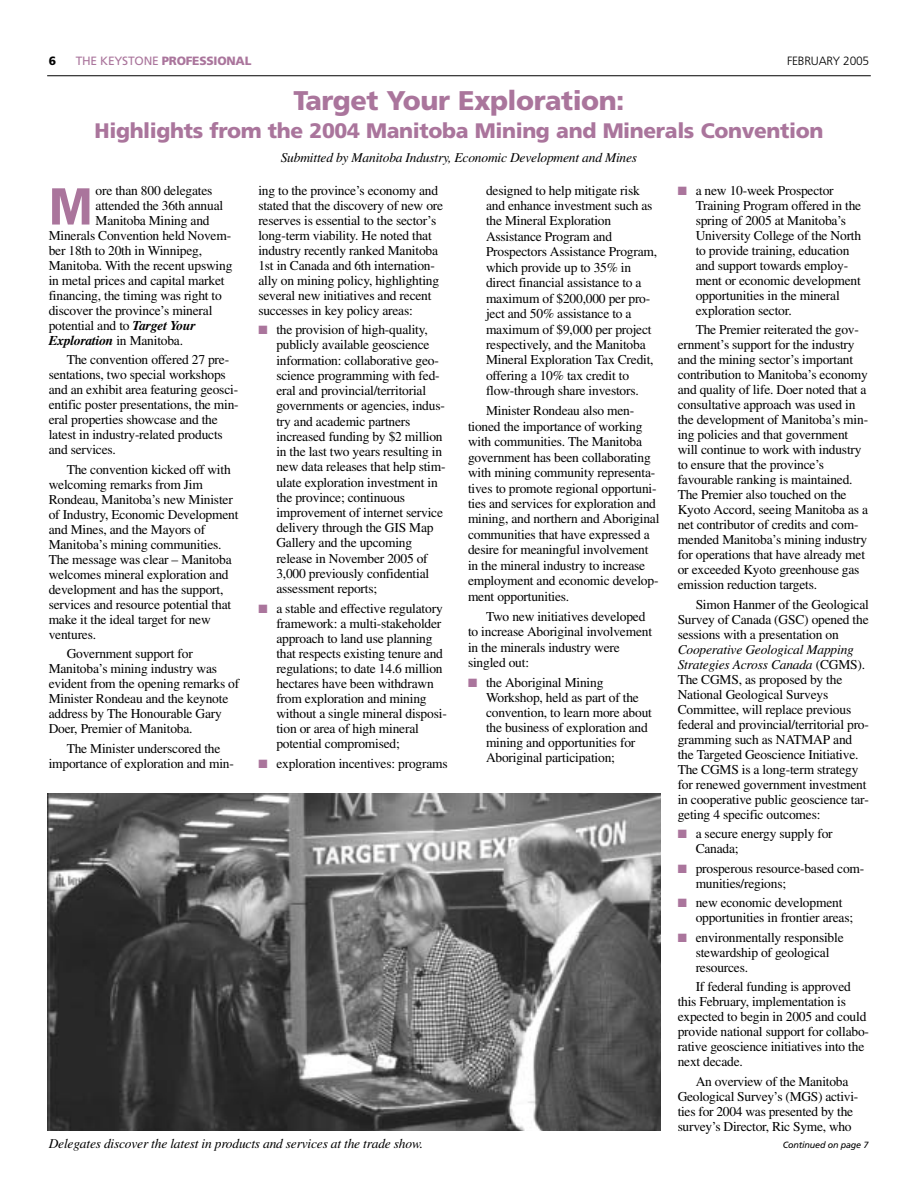
<style>
.page{position:relative;width:918px;height:1188px;background:#fff}
.page>*{position:absolute;margin:0;border:0;box-sizing:border-box;transform-origin:0 0}
.t1{font:900 condensed 51.9px "Frutiger";color:#aa759c}
.t2{font:900 27px "Frutiger";letter-spacing:-.02em;color:#aa759c}
.t3{font:900 21px "Frutiger";letter-spacing:-.02em;color:#aa759c}
.t4{font:13.5px/15px "Times";letter-spacing:-.015em;color:#000}
.t5{font:italic 13.5px "Times";letter-spacing:-.015em;color:#000}
.t6{font:italic 700 13.5px "Times";letter-spacing:-.015em;color:#000}
.t7{font:900 12px "Frutiger";letter-spacing:-.02em;color:#aa759c}
.t8{font:300 12px "Frutiger";letter-spacing:-.015em;color:#000}
.t9{font:900 12px "Frutiger";color:#000}
.t10{font:italic 9px "Frutiger";letter-spacing:-.015em;color:#000}
.s1{font-weight:400}
.s2{font-weight:700;font-style:italic}
.s3{font-weight:400;font-style:normal}
.s4{color:#aa759c}
.s5{font-style:italic}
</style>
<div class="page">
<hr style="left:47px;top:75px;width:824px;height:1px;background:#000">
<img style="left:47px;top:794px;width:613px;height:337px">
<p class="t9" style="left:49px;top:56px;width:9px">6</p>
<p class="t7" style="left:76px;top:56px;width:177px"><span class="s1">THE KEYSTONE</span> PROFESSIONAL</p>
<p class="t8" style="left:787px;top:56px;width:84px">FEBRUARY 2005</p>
<h2 class="t2" style="left:294px;top:89px;width:333px">Target Your Exploration:</h2>
<h3 class="t3" style="left:95px;top:122px;width:730px">Highlights from the 2004 Manitoba Mining and Minerals Convention</h3>
<p class="t5" style="left:281px;top:153px;width:358px">Submitted by Manitoba Industry, Economic Development and Mines</p>
<h1 class="t1" style="left:49px;top:186px;width:46px">M</h1>
<p class="t4" style="left:96px;top:184px;width:118px">ore than 800 delegates</p>
<p class="t4" style="left:96px;top:199px;width:129px">attended the 36th annual</p>
<p class="t4" style="left:96px;top:214px;width:116px">Manitoba Mining and</p>
<p class="t4" style="left:49px;top:229px;width:184px">Minerals Convention held Novem-</p>
<p class="t4" style="left:49px;top:244px;width:155px">ber 18th to 20th in Winnipeg,</p>
<p class="t4" style="left:49px;top:259px;width:185px">Manitoba. With the recent upswing</p>
<p class="t4" style="left:49px;top:274px;width:177px">in metal prices and capital market</p>
<p class="t4" style="left:49px;top:289px;width:175px">financing, the timing was right to</p>
<p class="t4" style="left:49px;top:304px;width:165px">discover the province’s mineral</p>
<p class="t4" style="left:49px;top:319px;width:149px">potential and to <span class="s2">Target Your</span></p>
<p class="t6" style="left:49px;top:335px;width:136px">Exploration <span class="s3">in Manitoba.</span></p>
<p class="t4" style="left:49px;top:353px;width:192px;text-indent:18px">The convention offered 27 pre&shy;sentations, two special workshops and an exhibit area featuring geosci&shy;entific poster presentations, the min&shy;eral properties showcase and the latest in industry-related products and services.</p>
<p class="t4" style="left:49px;top:463px;width:191px;text-indent:18px">The convention kicked off with welcoming remarks from Jim<br>Rondeau, Manitoba’s new Minister of Industry, Economic Development and Mines, and the Mayors of<br>Manitoba’s mining communities.<br>The message was clear – Manitoba welcomes mineral exploration and development and has the support, services and resource potential that make it the ideal target for new ventures.</p>
<p class="t4" style="left:49px;top:647px;width:192px;text-indent:18px">Government support for<br>Manitoba’s mining industry was evident from the opening remarks of<br>Minister Rondeau and the keynote address by The Honourable Gary<br>Doer, Premier of Manitoba.</p>
<p class="t4" style="left:49px;top:742px;width:187px;text-align:center">The Minister underscored the importance of exploration and min-</p>
<p class="t4" style="left:258px;top:184px;width:186px">ing to the province’s economy and stated that the discovery of new ore reserves is essential to the sector’s long-term viability. He noted that industry recently ranked Manitoba 1st in Canada and 6th internation&shy;ally on mining policy, highlighting several new initiatives and recent successes in key policy areas:</p>
<p class="t4" style="left:276px;top:323px;width:171px;text-indent:-18px"><span class="s4">■</span> the provision of high-quality, publicly available geoscience information: collaborative geo&shy;science programming with fed&shy;eral and provincial/territorial governments or agencies, indus&shy;try and academic partners increased funding by $2 million in the last two years resulting in new data releases that help stim&shy;ulate exploration investment in the province; continuous improvement of internet service delivery through the GIS Map<br>Gallery and the upcoming release in November 2005 of<br>3,000 previously confidential assessment reports;</p>
<p class="t4" style="left:276px;top:602px;width:172px;text-indent:-18px"><span class="s4">■</span> a stable and effective regulatory framework: a multi-stakeholder approach to land use planning that respects existing tenure and regulations; to date 14.6 million hectares have been withdrawn from exploration and mining without a single mineral disposi&shy;tion or area of high mineral potential compromised;</p>
<p class="t4" style="left:258px;top:757px;width:191px"><span class="s4">■</span> exploration incentives: programs</p>
<p class="t4" style="left:486px;top:184px;width:173px;line-height:15.5px">designed to help mitigate risk and enhance investment such as the Mineral Exploration<br>Assistance Program and<br>Prospectors Assistance Program, which provide up to 35% in direct financial assistance to a maximum of $200,000 per pro&shy;ject and 50% assistance to a maximum of $9,000 per project respectively, and the Manitoba<br>Mineral Exploration Tax Credit, offering a 10% tax credit to flow-through share investors.</p>
<p class="t4" style="left:468px;top:404px;width:193px;line-height:15.5px;text-indent:18px">Minister Rondeau also men&shy;tioned the importance of working with communities. The Manitoba government has been collaborating with mining community representa&shy;tives to promote regional opportuni&shy;ties and services for exploration and mining, and northern and Aboriginal communities that have expressed a desire for meaningful involvement in the mineral industry to increase employment and economic develop&shy;ment opportunities.</p>
<p class="t4" style="left:468px;top:610px;width:186px;line-height:15.5px;text-indent:18px">Two new initiatives developed to increase Aboriginal involvement in the minerals industry were singled out:</p>
<p class="t4" style="left:486px;top:676px;width:167px;text-indent:-18px"><span class="s4">■</span> the Aboriginal Mining<br>Workshop, held as part of the convention, to learn more about the business of exploration and mining and opportunities for<br>Aboriginal participation;</p>
<p class="t4" style="left:696px;top:184px;width:167px;text-indent:-18px"><span class="s4">■</span> a new 10-week Prospector<br>Training Program offered in the spring of 2005 at Manitoba’s<br>University College of the North to provide training, education and support towards employ&shy;ment or economic development opportunities in the mineral exploration sector.</p>
<p class="t4" style="left:678px;top:323px;width:192px;text-indent:18px">The Premier reiterated the gov&shy;ernment’s support for the industry and the mining sector’s important contribution to Manitoba’s economy and quality of life. Doer noted that a consultative approach was used in the development of Manitoba’s min&shy;ing policies and that government will continue to work with industry to ensure that the province’s favourable ranking is maintained.<br>The Premier also touched on the Kyoto Accord, seeing Manitoba as a net contributor of credits and com&shy;mended Manitoba’s mining industry for operations that have already met or exceeded Kyoto greenhouse gas emission reduction targets.</p>
<p class="t4" style="left:678px;top:598px;width:193px;text-align:justify;text-indent:18px">Simon Hanmer of the Geological Survey of Canada (GSC) opened the sessions with a presentation on</p>
<p class="t4" style="left:678px;top:643px;width:193px"><span class="s5">Cooperative Geological Mapping Strategies Across Canada</span> (CGMS).<br>The CGMS, as proposed by the National Geological Surveys Committee, will replace previous federal and provincial/territorial pro&shy;gramming such as NATMAP and the Targeted Geoscience Initiative.<br>The CGMS is a long-term strategy for renewed government investment in cooperative public geoscience tar&shy;geting 4 specific outcomes:</p>
<p class="t4" style="left:696px;top:827px;width:139px;text-indent:-18px"><span class="s4">■</span> a secure energy supply for<br>Canada;</p>
<p class="t4" style="left:696px;top:862px;width:170px;text-indent:-18px"><span class="s4">■</span> prosperous resource-based com&shy;munities/regions;</p>
<p class="t4" style="left:696px;top:896px;width:159px;text-indent:-18px"><span class="s4">■</span> new economic development opportunities in frontier areas;</p>
<p class="t4" style="left:696px;top:931px;width:150px;text-indent:-18px"><span class="s4">■</span> environmentally responsible stewardship of geological resources.</p>
<p class="t4" style="left:678px;top:980px;width:193px;text-indent:18px">If federal funding is approved this February, implementation is expected to begin in 2005 and could provide national support for collabo&shy;rative geoscience initiatives into the next decade.</p>
<p class="t4" style="left:678px;top:1075px;width:182px;text-align:center">An overview of the Manitoba<br>Geological Survey’s (MGS) activi&shy;ties for 2004 was presented by the survey’s Director, Ric Syme, who</p>
<p class="t5" style="left:49px;top:1138px;width:376px">Delegates discover the latest in products and services at the trade show.</p>
<p class="t10" style="left:783px;top:1141px;width:87px">Continued on page 7</p>
</div>
